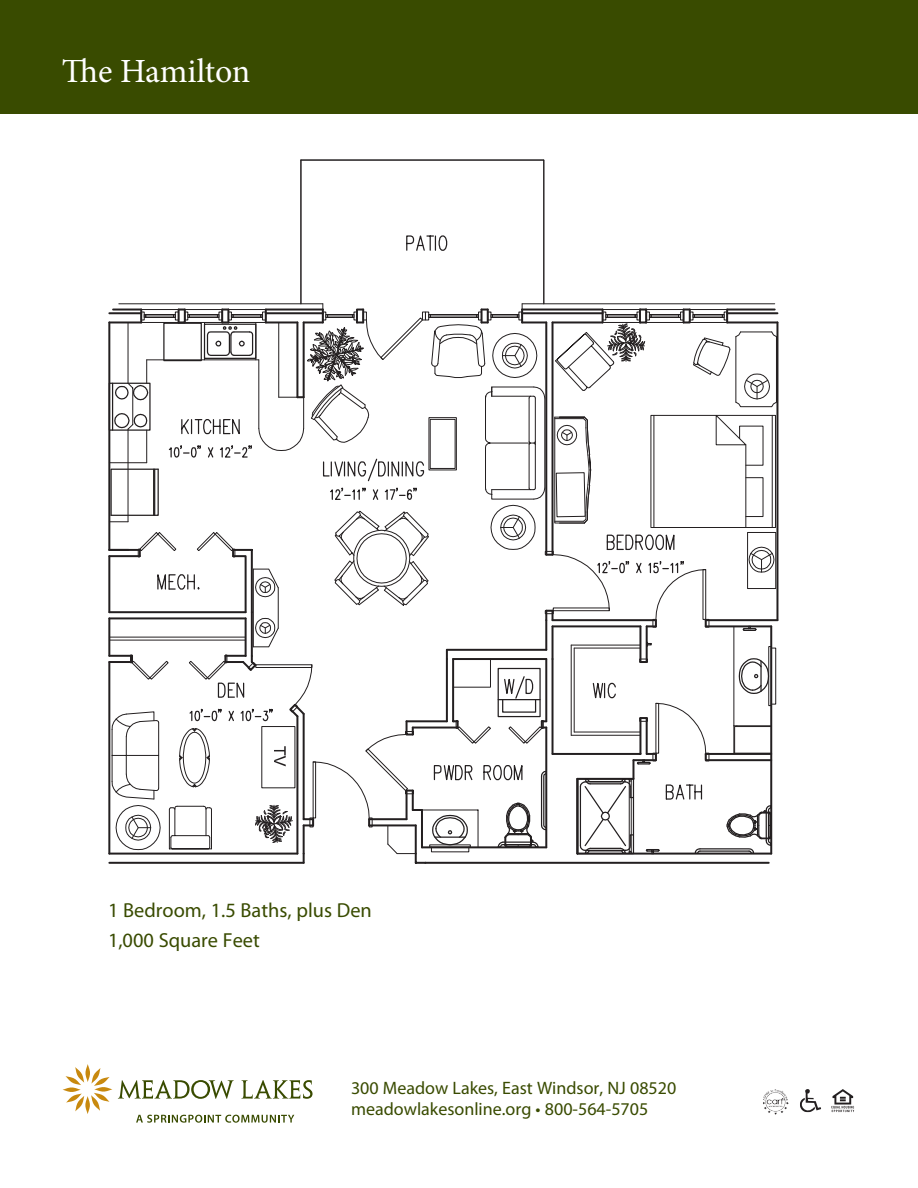
<style>
.page{position:relative;width:918px;height:1188px;background:#fff}
.page>*{position:absolute;margin:0;border:0;box-sizing:border-box;transform-origin:0 0}
.t1{font:33.9px "Minion Pro";letter-spacing:-.01em;color:#fff}
.t2{font:20.4px/29.5px "Myriad Pro";color:#394b00}
.t3{font:18px/21.8px "Myriad Pro";color:#394b00}
</style>
<div class="page">
<div style="left:0;top:0;width:918px;height:114px;background:#394b00"></div>
<svg style="left:85px;top:1064px;width:5px;height:18px"></svg>
<svg style="left:66px;top:1067px;width:18px;height:18px"></svg>
<svg style="left:63px;top:1087px;width:18px;height:5px"></svg>
<svg style="left:66px;top:1094px;width:18px;height:17px"></svg>
<svg style="left:85px;top:1096px;width:5px;height:18px"></svg>
<svg style="left:91px;top:1093px;width:18px;height:18px"></svg>
<svg style="left:94px;top:1087px;width:18px;height:5px"></svg>
<svg style="left:91px;top:1068px;width:19px;height:18px"></svg>
<svg style="left:136px;top:1115px;width:158px;height:8px"></svg>
<svg style="left:118px;top:1080px;width:116px;height:19px"></svg>
<svg style="left:241px;top:1080px;width:72px;height:19px"></svg>
<svg style="left:831px;top:1089px;width:23px;height:23px"></svg>
<svg style="left:800px;top:1089px;width:21px;height:23px"></svg>
<img style="left:763px;top:1089px;width:26px;height:26px">
<hr style="left:776px;top:322px;width:2px;height:298px;background:#231f20">
<hr style="left:108px;top:322px;width:2px;height:228px;background:#231f20">
<hr style="left:108px;top:556px;width:2px;height:56px;background:#231f20">
<hr style="left:108px;top:618px;width:2px;height:38px;background:#231f20">
<hr style="left:108px;top:662px;width:2px;height:192px;background:#231f20">
<svg style="left:109px;top:159px;width:668px;height:705px"></svg>
<h1 class="t1" style="left:62px;top:48px;width:190px">The Hamilton</h1>
<p class="t2" style="left:108px;top:895px;width:265px">1 Bedroom, 1.5 Baths, plus Den<br>1,000 Square Feet</p>
<p class="t3" style="left:351px;top:1076px;width:327px">300 Meadow Lakes, East Windsor, NJ 08520 meadowlakesonline.org • 800-564-5705</p>
</div>
